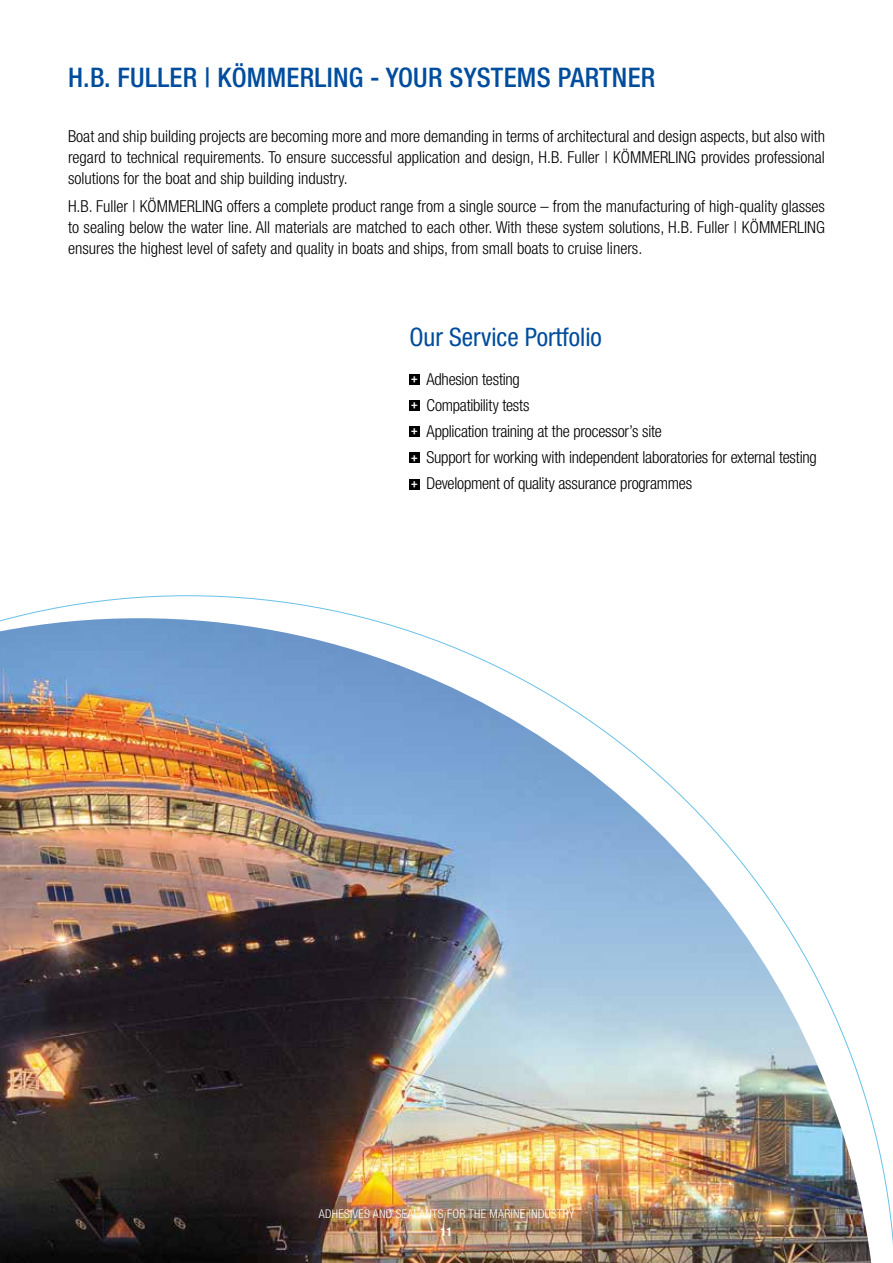
<style>
.page{position:relative;width:893px;height:1263px;background:#fff}
.page>*{position:absolute;margin:0;border:0;box-sizing:border-box;transform-origin:0 0}
.t1{font:500 condensed 27px "Helvetica Neue LT Std";letter-spacing:.01em;color:#004d9d}
.t2{font:condensed 25.5px "Helvetica Neue LT Std";color:#004d9d}
.t3{font:300 condensed 16.5px/21px "Helvetica Neue LT Std";letter-spacing:-.01em;color:#000;text-align:justify}
.t4{font:300 condensed 12px "Helvetica Neue LT Std";letter-spacing:.025em;color:#fff}
.t5{font:700 condensed 12px "Helvetica Neue LT Std";color:#fff}
.s1{font-family:"Calibri";font-weight:700;font-stretch:normal;font-size:13.05px;color:#fff}
</style>
<div class="page">
<img style="left:0;top:595px;width:893px;height:668px">
<div style="left:409px;top:374px;width:11px;height:11px;background:#000"></div>
<div style="left:409px;top:400px;width:11px;height:11px;background:#000"></div>
<div style="left:409px;top:427px;width:11px;height:10px;background:#000"></div>
<div style="left:409px;top:453px;width:11px;height:10px;background:#000"></div>
<div style="left:409px;top:479px;width:11px;height:10px;background:#000"></div>
<h1 class="t1" style="left:68px;top:62px;width:589px">H.B. FULLER | KÖMMERLING - YOUR SYSTEMS PARTNER</h1>
<p class="t3" style="left:68px;top:126px;width:758px">Boat and ship building projects are becoming more and more demanding in terms of architectural and design aspects, but also with regard to technical requirements. To ensure successful application and design, H.B. Fuller | KÖMMERLING provides professional solutions for the boat and ship building industry.</p>
<p class="t3" style="left:68px;top:196px;width:758px">H.B. Fuller | KÖMMERLING offers a complete product range from a single source – from the manufacturing of high-quality glasses to sealing below the water line. All materials are matched to each other. With these system solutions, H.B. Fuller | KÖMMERLING ensures the highest level of safety and quality in boats and ships, from small boats to cruise liners.</p>
<h2 class="t2" style="left:409px;top:322px;width:194px">Our Service Portfolio</h2>
<p class="t3" style="left:411px;top:365px;width:407px;line-height:26.2px;text-align:left"><span class="s1">+</span> Adhesion testing<br><span class="s1">+</span> Compatibility tests<br><span class="s1">+</span> Application training at the processor’s site<br><span class="s1">+</span> Support for working with independent laboratories for external testing <span class="s1">+</span> Development of quality assurance programmes</p>
<p class="t4" style="left:319px;top:1206px;width:257px">ADHESIVES AND SEALANTS FOR THE MARINE INDUSTRY</p>
<p class="t5" style="left:441px;top:1224px;width:13px">11</p>
</div>
